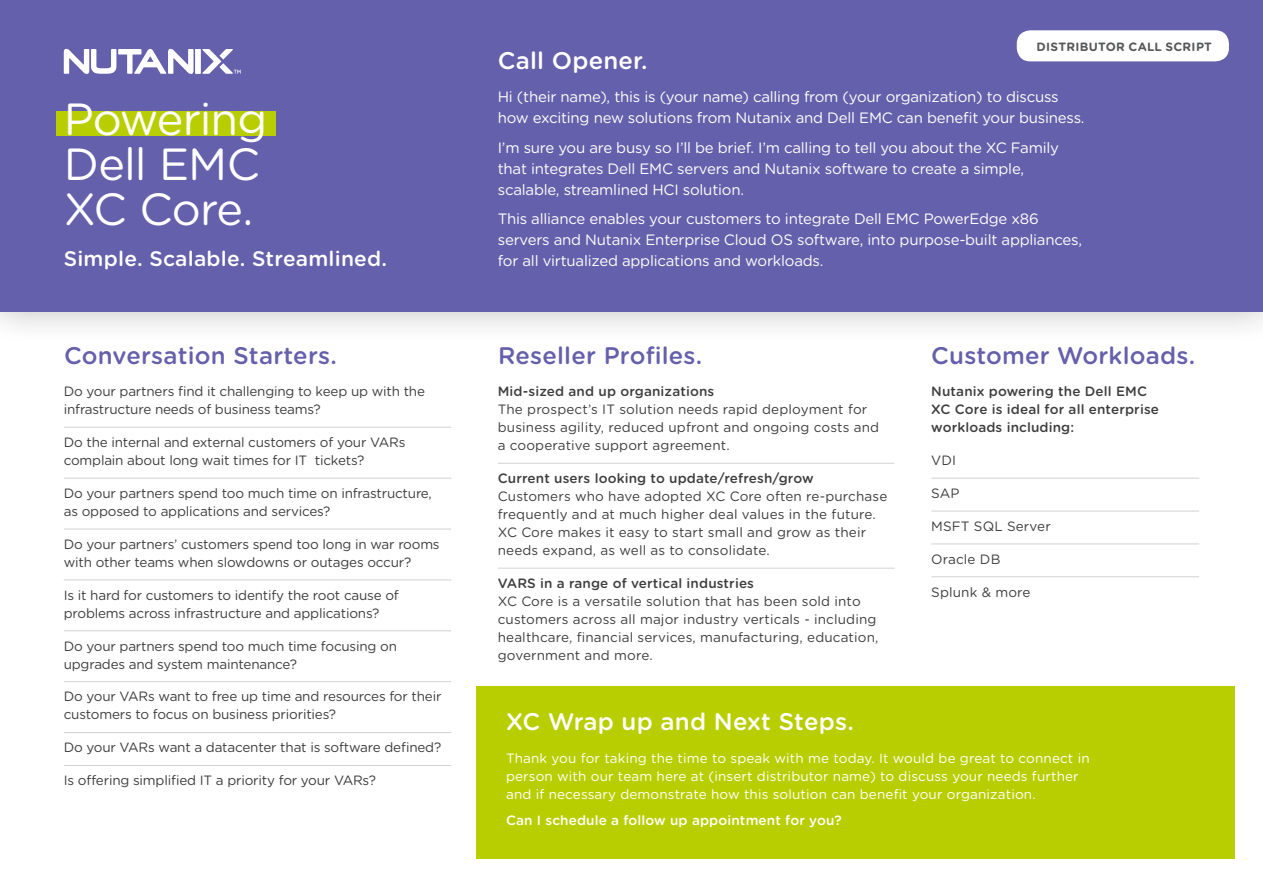
<style>
.page{position:relative;width:1263px;height:893px;background:#fff}
.page>*{position:absolute;margin:0;border:0;box-sizing:border-box;transform-origin:0 0}
.Head_A_-_Blue{font:45px/45px "Gotham Rounded";letter-spacing:-.025em;color:#fff}
.t1{font:500 24px "Gotham Rounded";letter-spacing:.01em;color:#6560ab}
.t2{font:500 24px "Gotham Rounded";letter-spacing:.01em;color:#fff}
.t3{font:500 21px "Gotham Rounded";letter-spacing:.01em;color:#fff}
.t4{font:15px/21px "Gotham Rounded";letter-spacing:-.015em;color:#fff}
.t5{font:13.5px/18px "Gotham Rounded";letter-spacing:-.015em;color:#3e3e3f}
.t6{font:13.5px/18px "Gotham Rounded";letter-spacing:.01em;color:#3e3e3f}
.t7{font:13.5px/18px "Gotham Rounded";letter-spacing:.01em;color:#fff}
.t8{font:500 13.5px/18px "Gotham Rounded";letter-spacing:.01em;color:#3e3e3f}
.t9{font:500 13.5px "Gotham Rounded";letter-spacing:.01em;color:#fff}
.t10{font:700 12px "Gotham Rounded";letter-spacing:.025em;color:#57585a}
.s1{font-weight:500}
</style>
<div class="page">
<div style="left:0;top:0;width:1263px;height:345px;background:#231f20;opacity:.3"></div>
<div style="left:0;top:0;width:1263px;height:311px;background:#6560ab"></div>
<div style="left:56px;top:111px;width:219px;height:24px;background:#b9ce00"></div>
<svg style="left:202px;top:49px;width:39px;height:25px"></svg>
<div style="left:195px;top:49px;width:6px;height:25px;background:#fff"></div>
<svg style="left:64px;top:49px;width:129px;height:25px"></svg>
<hr style="left:498px;top:463px;width:396px;height:1px;background:#d1d2d4">
<hr style="left:498px;top:568px;width:396px;height:1px;background:#d1d2d4">
<hr style="left:64px;top:427px;width:387px;height:1px;background:#d1d2d4">
<hr style="left:64px;top:478px;width:387px;height:1px;background:#d1d2d4">
<hr style="left:64px;top:529px;width:387px;height:1px;background:#d1d2d4">
<hr style="left:64px;top:579px;width:387px;height:1px;background:#d1d2d4">
<hr style="left:64px;top:630px;width:387px;height:1px;background:#d1d2d4">
<hr style="left:64px;top:681px;width:387px;height:1px;background:#d1d2d4">
<hr style="left:64px;top:732px;width:387px;height:1px;background:#d1d2d4">
<hr style="left:64px;top:765px;width:387px;height:1px;background:#d1d2d4">
<hr style="left:931px;top:478px;width:268px;height:1px;background:#d1d2d4">
<hr style="left:931px;top:511px;width:268px;height:1px;background:#d1d2d4">
<hr style="left:931px;top:543px;width:268px;height:1px;background:#d1d2d4">
<hr style="left:931px;top:576px;width:268px;height:1px;background:#d1d2d4">
<div style="left:476px;top:686px;width:758px;height:172px;background:#b9ce00"></div>
<div style="left:1017px;top:30px;width:212px;height:31px;background:#fff;border-radius:14px"></div>
<p class="t2" style="left:498px;top:43px;width:151px">Call Opener.</p>
<p class="t10" style="left:1037px;top:38px;width:177px">DISTRIBUTOR CALL SCRIPT</p>
<p class="Head_A_-_Blue" style="left:64px;top:95px;width:205px">Powering<br>Dell EMC<br>XC Core.</p>
<p class="t4" style="left:498px;top:86px;width:588px">Hi (their name), this is (your name) calling from (your organization) to discuss how exciting new solutions from Nutanix and Dell EMC can benefit your business.</p>
<p class="t4" style="left:498px;top:136px;width:563px">I’m sure you are busy so I’ll be brief. I’m calling to tell you about the XC Family that integrates Dell EMC servers and Nutanix software to create a simple, scalable, streamlined HCI solution.</p>
<p class="t4" style="left:498px;top:208px;width:586px">This alliance enables your customers to integrate Dell EMC PowerEdge x86 servers and Nutanix Enterprise Cloud OS software, into purpose-built appliances, for all virtualized applications and workloads.</p>
<p class="t3" style="left:64px;top:243px;width:325px">Simple. Scalable. Streamlined.</p>
<p class="t1" style="left:64px;top:338px;width:274px">Conversation Starters.</p>
<p class="t1" style="left:498px;top:338px;width:206px">Reseller Profiles.</p>
<p class="t1" style="left:931px;top:338px;width:265px">Customer Workloads.</p>
<p class="t5" style="left:64px;top:382px;width:363px">Do your partners find it challenging to keep up with the infrastructure needs of business teams?</p>
<p class="t5" style="left:64px;top:433px;width:343px">Do the internal and external customers of your VARs complain about long wait times for IT tickets?</p>
<p class="t5" style="left:64px;top:483px;width:370px">Do your partners spend too much time on infrastructure, as opposed to applications and services?</p>
<p class="t5" style="left:64px;top:534px;width:377px">Do your partners’ customers spend too long in war rooms with other teams when slowdowns or outages occur?</p>
<p class="t5" style="left:64px;top:585px;width:337px">Is it hard for customers to identify the root cause of problems across infrastructure and applications?</p>
<p class="t5" style="left:64px;top:636px;width:335px">Do your partners spend too much time focusing on upgrades and system maintenance?</p>
<p class="t5" style="left:64px;top:687px;width:379px">Do your VARs want to free up time and resources for their customers to focus on business priorities?</p>
<p class="t5" style="left:64px;top:738px;width:379px">Do your VARs want a datacenter that is software defined?</p>
<p class="t5" style="left:64px;top:771px;width:314px">Is offering simplified IT a priority for your VARs?</p>
<p class="t6" style="left:498px;top:382px;width:383px"><span class="s1">Mid-sized and up organizations<br></span>The prospect’s IT solution needs rapid deployment for business agility, reduced upfront and ongoing costs and a cooperative support agreement.</p>
<p class="t6" style="left:498px;top:469px;width:391px"><span class="s1">Current users looking to update/refresh/grow </span>Customers who have adopted XC Core often re-purchase frequently and at much higher deal values in the future.<br>XC Core makes it easy to start small and grow as their needs expand, as well as to consolidate.</p>
<p class="t6" style="left:498px;top:573px;width:382px"><span class="s1">VARS in a range of vertical industries<br></span>XC Core is a versatile solution that has been sold into customers across all major industry verticals - including healthcare, financial services, manufacturing, education, government and more.</p>
<p class="t2" style="left:506px;top:704px;width:349px">XC Wrap up and Next Steps.</p>
<p class="t8" style="left:931px;top:382px;width:229px">Nutanix powering the Dell EMC<br>XC Core is ideal for all enterprise workloads including:</p>
<p class="t5" style="left:931px;top:451px;width:26px">VDI</p>
<p class="t5" style="left:931px;top:483px;width:30px">SAP</p>
<p class="t6" style="left:931px;top:516px;width:121px">MSFT SQL Server</p>
<p class="t6" style="left:931px;top:549px;width:71px">Oracle DB</p>
<p class="t6" style="left:931px;top:582px;width:101px">Splunk &amp; more</p>
<p class="t7" style="left:506px;top:748px;width:585px">Thank you for taking the time to speak with me today. It would be great to connect in person with our team here at (insert distributor name) to discuss your needs further and if necessary demonstrate how this solution can benefit your organization.</p>
<p class="t9" style="left:506px;top:811px;width:337px">Can I schedule a follow up appointment for you?</p>
</div>
